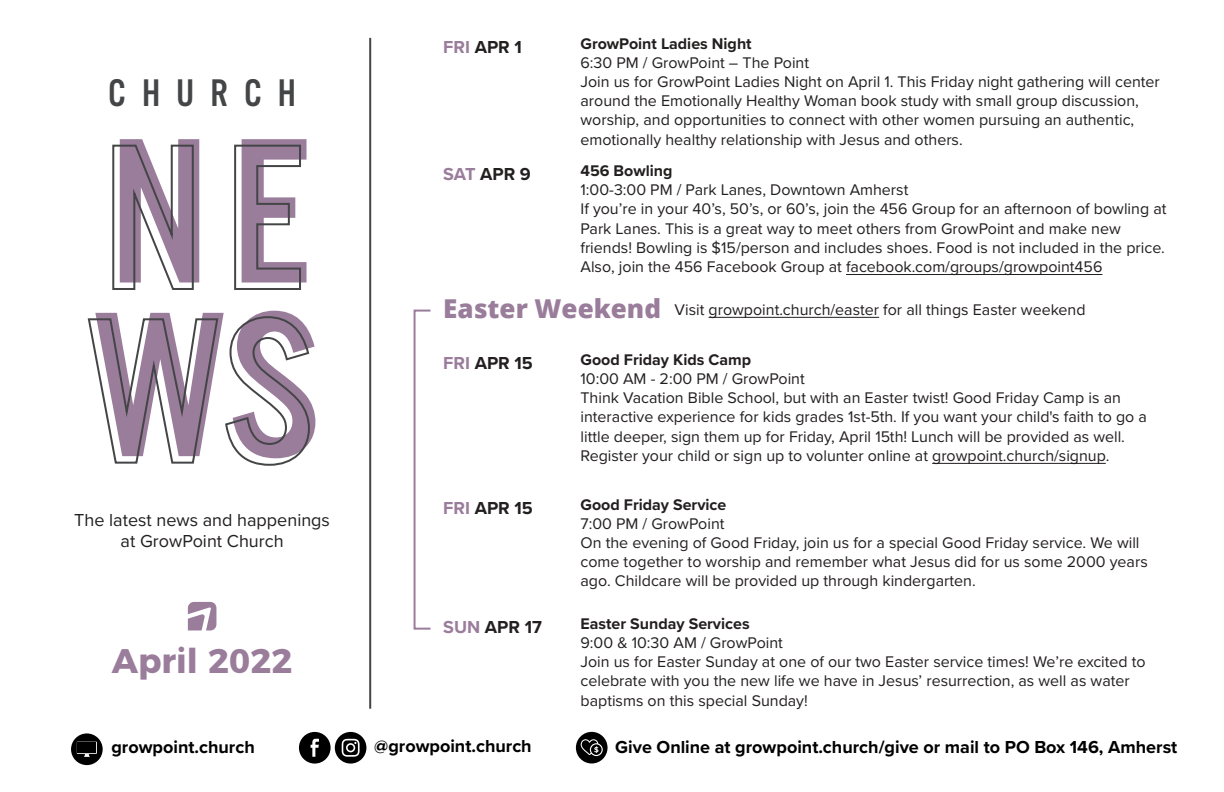
<style>
.page{position:relative;width:1224px;height:792px;background:#fff}
.page>*{position:absolute;margin:0;border:0;box-sizing:border-box;transform-origin:0 0}
.t1{font:40px "Alternate Got No 3 D";letter-spacing:.4em;color:#444546}
.t2{font:700 34.2px "Montserrat";color:#9a7c9b}
.t3{font:700 18px "Proxima Nova";color:#000}
.t4{font:18px/21.6px "Proxima Nova";color:#221f1f;text-align:center}
.t5{font:700 18px "Proxima Nova";color:#231f20}
.t6{font:700 18px "Proxima Nova";color:#221f1f}
.t7{font:16px/19.2px "Proxima Nova";color:#231f20}
.t8{font:16px/19.2px "Proxima Nova";color:#221f1f}
.t9{font:700 16px "Proxima Nova";color:#231f20}
.t10{font:700 16px "Proxima Nova";color:#221f1f}
.s1{color:#9a7c9b}
.s2{font-family:"Open Sans";font-weight:800;font-size:26px;color:#9a7c9b}
</style>
<div class="page">
<hr style="left:369px;top:38px;width:2px;height:671px;background:#444546">
<svg style="left:71px;top:733px;width:32px;height:32px"></svg>
<div style="left:78px;top:742px;width:18px;height:11px;background:#000"></div>
<svg style="left:299px;top:732px;width:67px;height:32px"></svg>
<svg style="left:576px;top:732px;width:32px;height:32px"></svg>
<svg style="left:112px;top:139px;width:87px;height:151px"></svg>
<svg style="left:234px;top:139px;width:73px;height:151px"></svg>
<svg style="left:87px;top:311px;width:228px;height:155px"></svg>
<svg style="left:188px;top:602px;width:28px;height:28px"></svg>
<hr style="left:846px;top:274px;width:256px;height:1px;background:#221f1f">
<hr style="left:932px;top:463px;width:174px;height:1px;background:#231f20">
<div style="left:414px;top:310px;width:18px;height:320px;border:2px solid #9a7c9b"></div>
<hr style="left:709px;top:317px;width:170px;height:1px;background:#231f20">
<h1 class="t1" style="left:108px;top:72px;width:189px">CHURCH</h1>
<p class="t4" style="left:74px;top:508px;width:257px">The latest news and happenings at GrowPoint Church</p>
<h2 class="t2" style="left:112px;top:633px;width:182px">April 2022</h2>
<p class="t6" style="left:443px;top:33px;width:80px"><span class="s1">FRI</span> APR 1</p>
<p class="t10" style="left:581px;top:31px;width:173px">GrowPoint Ladies Night</p>
<p class="t8" style="left:581px;top:52px;width:581px">6:30 PM / GrowPoint – The Point<br>Join us for GrowPoint Ladies Night on April 1. This Friday night gathering will center around the Emotionally Healthy Woman book study with small group discussion, worship, and opportunities to connect with other women pursuing an authentic, emotionally healthy relationship with Jesus and others.</p>
<p class="t6" style="left:443px;top:161px;width:89px"><span class="s1">SAT</span> APR 9</p>
<p class="t10" style="left:581px;top:159px;width:93px">456 Bowling</p>
<p class="t8" style="left:581px;top:180px;width:587px">1:00-3:00 PM / Park Lanes, Downtown Amherst<br>If you’re in your 40’s, 50’s, or 60’s, join the 456 Group for an afternoon of bowling at Park Lanes. This is a great way to meet others from GrowPoint and make new friends! Bowling is $15/person and includes shoes. Food is not included in the price.<br>Also, join the 456 Facebook Group at facebook.com/groups/growpoint456</p>
<p class="t7" style="left:443px;top:299px;width:644px"><span class="s2">Easter Weekend</span> Visit growpoint.church/easter for all things Easter weekend</p>
<p class="t5" style="left:443px;top:350px;width:91px"><span class="s1">FRI</span> APR 15</p>
<p class="t9" style="left:581px;top:348px;width:172px">Good Friday Kids Camp</p>
<p class="t8" style="left:581px;top:368px;width:226px">10:00 AM - 2:00 PM / GrowPoint</p>
<p class="t7" style="left:581px;top:388px;width:568px">Think Vacation Bible School, but with an Easter twist! Good Friday Camp is an interactive experience for kids grades 1st-5th. If you want your child's faith to go a little deeper, sign them up for Friday, April 15th! Lunch will be provided as well.<br>Register your child or sign up to volunter online at growpoint.church/signup.</p>
<p class="t5" style="left:443px;top:494px;width:91px"><span class="s1">FRI</span> APR 15</p>
<p class="t9" style="left:581px;top:492px;width:147px">Good Friday Service</p>
<p class="t8" style="left:581px;top:513px;width:146px">7:00 PM / GrowPoint</p>
<p class="t7" style="left:581px;top:532px;width:569px">On the evening of Good Friday, join us for a special Good Friday service. We will come together to worship and remember what Jesus did for us some 2000 years ago. Childcare will be provided up through kindergarten.</p>
<p class="t5" style="left:443px;top:614px;width:100px"><span class="s1">SUN</span> APR 17</p>
<p class="t9" style="left:581px;top:611px;width:171px">Easter Sunday Services</p>
<p class="t8" style="left:581px;top:632px;width:204px">9:00 &amp; 10:30 AM / GrowPoint</p>
<p class="t7" style="left:581px;top:652px;width:567px">Join us for Easter Sunday at one of our two Easter service times! We’re excited to celebrate with you the new life we have in Jesus’ resurrection, as well as water baptisms on this special Sunday!</p>
<p class="t3" style="left:111px;top:734px;width:145px">growpoint.church</p>
<p class="t3" style="left:374px;top:733px;width:159px">@growpoint.church</p>
<p class="t3" style="left:615px;top:734px;width:564px">Give Online at growpoint.church/give or mail to PO Box 146, Amherst</p>
</div>
